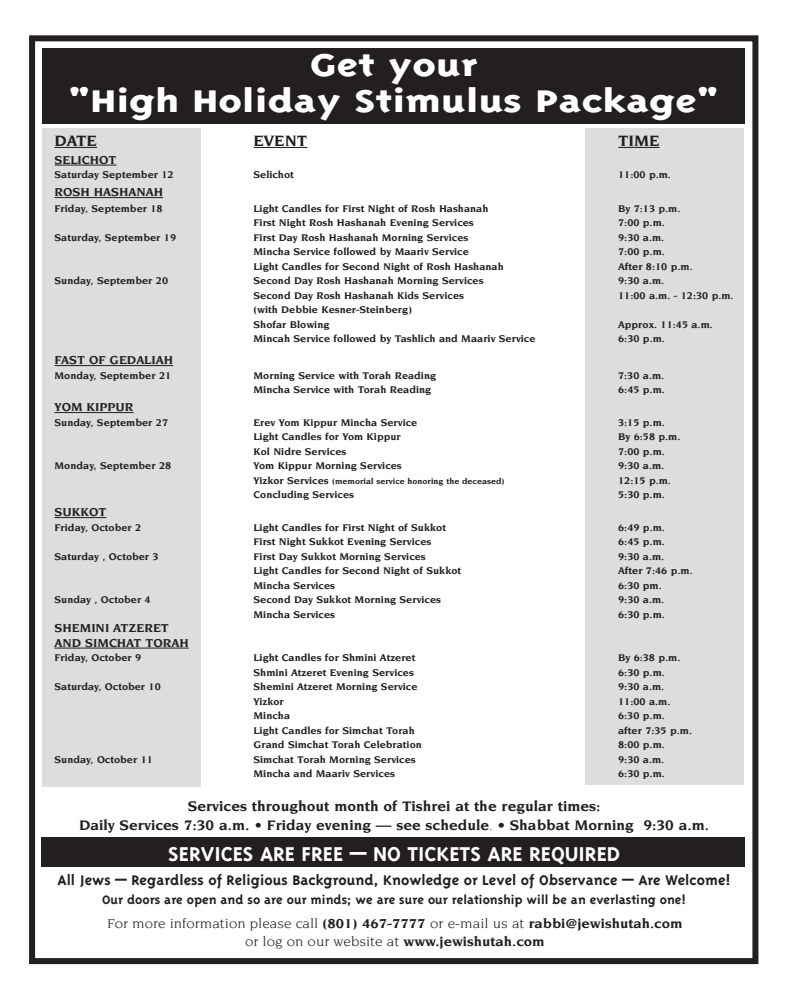
<style>
.page{position:relative;width:792px;height:1008px;background:#fff}
.page>*{position:absolute;margin:0;border:0;box-sizing:border-box;transform-origin:0 0}
.t1{font:800 36px/36px "Triplex";color:#fff;text-align:center;scale:1.27 1}
.t2{font:700 23px "Triplex";color:#fff;scale:1.05 1}
.t3{font:700 16.2px "Novarese";color:#231f20;scale:1.05 1}
.t4{font:700 16px "Triplex";color:#231f20;scale:1.05 1}
.t5{font:700 15px/19px "Novarese";color:#231f20;text-align:center;scale:1.05 1}
.t6{font:14px/18px "Novarese";color:#231f20;text-align:center;scale:1.07 1}
.t7{font:700 14px "Triplex";color:#231f20;scale:1.05 1}
.t8{font:700 12.4px/14.5px "Novarese";color:#231f20;scale:1.05 1}
.t9{font:700 10.5px/14.5px "Novarese";color:#231f20;scale:1.05 1}
.t10{font:700 8.6px "Novarese";color:#231f20;scale:1.05 1}
.s1{font-size:10.5px}
.s2{font-weight:400}
.s3{font-weight:700}
</style>
<div class="page">
<div style="left:42px;top:837px;width:703px;height:30px;background:#231f20"></div>
<div style="left:29px;top:35px;width:729px;height:929px;border:6px solid #231f20"></div>
<div style="left:43px;top:48px;width:702px;height:75px;background:#231f20"></div>
<div style="left:42px;top:128px;width:159px;height:659px;background:#dcdddf"></div>
<div style="left:586px;top:128px;width:158px;height:657px;background:#dcdddf"></div>
<svg style="left:55px;top:147px;width:42px;height:1px"></svg>
<hr style="left:254px;top:147px;width:53px;height:1px;background:#231f20">
<hr style="left:618px;top:147px;width:42px;height:1px;background:#231f20">
<hr style="left:55px;top:165px;width:62px;height:1px;background:#231f20">
<hr style="left:55px;top:197px;width:108px;height:1px;background:#231f20">
<hr style="left:61px;top:365px;width:112px;height:1px;background:#231f20">
<hr style="left:55px;top:412px;width:79px;height:1px;background:#231f20">
<hr style="left:55px;top:517px;width:52px;height:1px;background:#231f20">
<hr style="left:55px;top:648px;width:79px;height:1px;background:#231f20">
<hr style="left:134px;top:648px;width:55px;height:1px;background:#231f20">
<h1 class="t1" style="left:69px;top:49px;width:514px">Get your<br>"High Holiday Stimulus Package"</h1>
<h3 class="t3" style="left:55px;top:134px;width:42px">DATE</h3>
<h3 class="t3" style="left:254px;top:134px;width:53px">EVENT</h3>
<h3 class="t3" style="left:618px;top:134px;width:41px">TIME</h3>
<p class="t8" style="left:55px;top:153px;width:61px">SELICHOT</p>
<p class="t9" style="left:55px;top:168px;width:115px">Saturday September 12</p>
<p class="t9" style="left:254px;top:168px;width:40px">Selichot</p>
<p class="t9" style="left:618px;top:168px;width:52px">11:00 p.m.</p>
<p class="t8" style="left:55px;top:186px;width:105px">ROSH HASHANAH</p>
<p class="t9" style="left:55px;top:202px;width:105px">Friday, September 18</p>
<p class="t9" style="left:254px;top:202px;width:225px">Light Candles for First Night of Rosh Hashanah</p>
<p class="t9" style="left:618px;top:202px;width:61px">By 7:13 p.m.</p>
<p class="t9" style="left:254px;top:216px;width:211px">First Night Rosh Hashanah Evening Services</p>
<p class="t9" style="left:618px;top:216px;width:46px">7:00 p.m.</p>
<p class="t9" style="left:55px;top:231px;width:117px">Saturday, September 19</p>
<p class="t9" style="left:254px;top:231px;width:206px">First Day Rosh Hashanah Morning Services</p>
<p class="t9" style="left:618px;top:231px;width:45px">9:30 a.m.</p>
<p class="t9" style="left:254px;top:245px;width:207px">Mincha Service followed by Maariv Service</p>
<p class="t9" style="left:618px;top:245px;width:46px">7:00 p.m.</p>
<p class="t9" style="left:254px;top:260px;width:240px">Light Candles for Second Night of Rosh Hashanah</p>
<p class="t9" style="left:618px;top:260px;width:73px">After 8:10 p.m.</p>
<p class="t9" style="left:55px;top:274px;width:110px">Sunday, September 20</p>
<p class="t9" style="left:254px;top:274px;width:221px">Second Day Rosh Hashanah Morning Services</p>
<p class="t9" style="left:618px;top:274px;width:45px">9:30 a.m.</p>
<p class="t9" style="left:254px;top:289px;width:202px">Second Day Rosh Hashanah Kids Services</p>
<p class="t9" style="left:618px;top:289px;width:112px">11:00 a.m. - 12:30 p.m.</p>
<p class="t9" style="left:254px;top:303px;width:152px">(with Debbie Kesner-Steinberg)<br>Shofar Blowing</p>
<p class="t9" style="left:618px;top:318px;width:92px">Approx. 11:45 a.m.</p>
<p class="t9" style="left:254px;top:332px;width:270px">Mincah Service followed by Tashlich and Maariv Service</p>
<p class="t9" style="left:618px;top:332px;width:46px">6:30 p.m.</p>
<p class="t8" style="left:55px;top:354px;width:114px">FAST OF GEDALIAH</p>
<p class="t9" style="left:55px;top:369px;width:113px">Monday, September 21</p>
<p class="t9" style="left:254px;top:369px;width:176px">Morning Service with Torah Reading</p>
<p class="t9" style="left:618px;top:369px;width:45px">7:30 a.m.</p>
<p class="t9" style="left:254px;top:383px;width:171px">Mincha Service with Torah Reading</p>
<p class="t9" style="left:618px;top:383px;width:46px">6:45 p.m.</p>
<p class="t8" style="left:55px;top:401px;width:77px">YOM KIPPUR</p>
<p class="t9" style="left:55px;top:416px;width:110px">Sunday, September 27</p>
<p class="t9" style="left:254px;top:416px;width:158px">Erev Yom Kippur Mincha Service</p>
<p class="t9" style="left:618px;top:416px;width:46px">3:15 p.m.</p>
<p class="t9" style="left:254px;top:430px;width:142px">Light Candles for Yom Kippur</p>
<p class="t9" style="left:618px;top:430px;width:61px">By 6:58 p.m.</p>
<p class="t9" style="left:254px;top:445px;width:90px">Kol Nidre Services</p>
<p class="t9" style="left:618px;top:445px;width:46px">7:00 p.m.</p>
<p class="t9" style="left:55px;top:459px;width:113px">Monday, September 28</p>
<p class="t9" style="left:254px;top:459px;width:143px">Yom Kippur Morning Services</p>
<p class="t9" style="left:618px;top:459px;width:45px">9:30 a.m.</p>
<p class="t10" style="left:254px;top:477px;width:241px"><span class="s1">Yizkor Services</span> (memorial service honoring the deceased)</p>
<p class="t9" style="left:618px;top:474px;width:52px">12:15 p.m.</p>
<p class="t9" style="left:254px;top:488px;width:97px">Concluding Services</p>
<p class="t9" style="left:618px;top:488px;width:46px">5:30 p.m.</p>
<p class="t8" style="left:55px;top:506px;width:51px">SUKKOT</p>
<p class="t9" style="left:55px;top:521px;width:84px">Friday, October 2</p>
<p class="t9" style="left:254px;top:521px;width:185px">Light Candles for First Night of Sukkot</p>
<p class="t9" style="left:618px;top:521px;width:46px">6:49 p.m.</p>
<p class="t9" style="left:254px;top:535px;width:171px">First Night Sukkot Evening Services</p>
<p class="t9" style="left:618px;top:535px;width:46px">6:45 p.m.</p>
<p class="t9" style="left:55px;top:550px;width:101px">Saturday , October 3</p>
<p class="t9" style="left:254px;top:550px;width:166px">First Day Sukkot Morning Services</p>
<p class="t9" style="left:618px;top:550px;width:45px">9:30 a.m.</p>
<p class="t9" style="left:254px;top:564px;width:199px">Light Candles for Second Night of Sukkot</p>
<p class="t9" style="left:618px;top:564px;width:73px">After 7:46 p.m.</p>
<p class="t9" style="left:254px;top:579px;width:79px">Mincha Services</p>
<p class="t9" style="left:618px;top:579px;width:43px">6:30 pm.</p>
<p class="t9" style="left:55px;top:593px;width:93px">Sunday , October 4</p>
<p class="t9" style="left:254px;top:593px;width:180px">Second Day Sukkot Morning Services</p>
<p class="t9" style="left:618px;top:593px;width:45px">9:30 a.m.</p>
<p class="t9" style="left:254px;top:608px;width:79px">Mincha Services</p>
<p class="t9" style="left:618px;top:608px;width:46px">6:30 p.m.</p>
<p class="t8" style="left:55px;top:622px;width:129px">SHEMINI ATZERET<br>AND SIMCHAT TORAH</p>
<p class="t9" style="left:55px;top:651px;width:84px">Friday, October 9</p>
<p class="t9" style="left:254px;top:651px;width:156px">Light Candles for Shmini Atzeret</p>
<p class="t9" style="left:618px;top:651px;width:61px">By 6:38 p.m.</p>
<p class="t9" style="left:254px;top:666px;width:154px">Shmini Atzeret Evening Services</p>
<p class="t9" style="left:618px;top:666px;width:46px">6:30 p.m.</p>
<p class="t9" style="left:55px;top:680px;width:103px">Saturday, October 10</p>
<p class="t9" style="left:254px;top:680px;width:158px">Shemini Atzeret Morning Service</p>
<p class="t9" style="left:618px;top:680px;width:45px">9:30 a.m.</p>
<p class="t9" style="left:254px;top:695px;width:30px">Yizkor</p>
<p class="t9" style="left:618px;top:695px;width:51px">11:00 a.m.</p>
<p class="t9" style="left:254px;top:709px;width:36px">Mincha</p>
<p class="t9" style="left:618px;top:709px;width:46px">6:30 p.m.</p>
<p class="t9" style="left:254px;top:724px;width:155px">Light Candles for Simchat Torah</p>
<p class="t9" style="left:618px;top:724px;width:72px">after 7:35 p.m.</p>
<p class="t9" style="left:254px;top:738px;width:162px">Grand Simchat Torah Celebration</p>
<p class="t9" style="left:618px;top:738px;width:46px">8:00 p.m.</p>
<p class="t9" style="left:55px;top:753px;width:95px">Sunday, October 11</p>
<p class="t9" style="left:254px;top:753px;width:156px">Simchat Torah Morning Services</p>
<p class="t9" style="left:618px;top:753px;width:45px">9:30 a.m.</p>
<p class="t9" style="left:254px;top:767px;width:136px">Mincha and Maariv Services</p>
<p class="t9" style="left:618px;top:767px;width:46px">6:30 p.m.</p>
<h3 class="t5" style="left:79px;top:798px;width:602px">Services throughout month of Tishrei at the regular times:<br>Daily Services 7:30 a.m. • Friday evening — see schedule<span class="s2">. •</span> Shabbat Morning 9:30 a.m.</h3>
<h2 class="t2" style="left:168px;top:845px;width:432px">SERVICES ARE FREE — NO TICKETS ARE REQUIRED</h2>
<h3 class="t4" style="left:58px;top:873px;width:643px">All Jews — Regardless of Religious Background, Knowledge or Level of Observance — Are Welcome!</h3>
<h3 class="t7" style="left:102px;top:894px;width:558px">Our doors are open and so are our minds; we are sure our relationship will be an everlasting one!</h3>
<h3 class="t6" style="left:107px;top:916px;width:539px">For more information please call <span class="s3">(801) 467-7777</span> or e-mail us at <span class="s3">rabbi@jewishutah.com </span>or log on our website at <span class="s3">www.jewishutah.com</span></h3>
</div>
